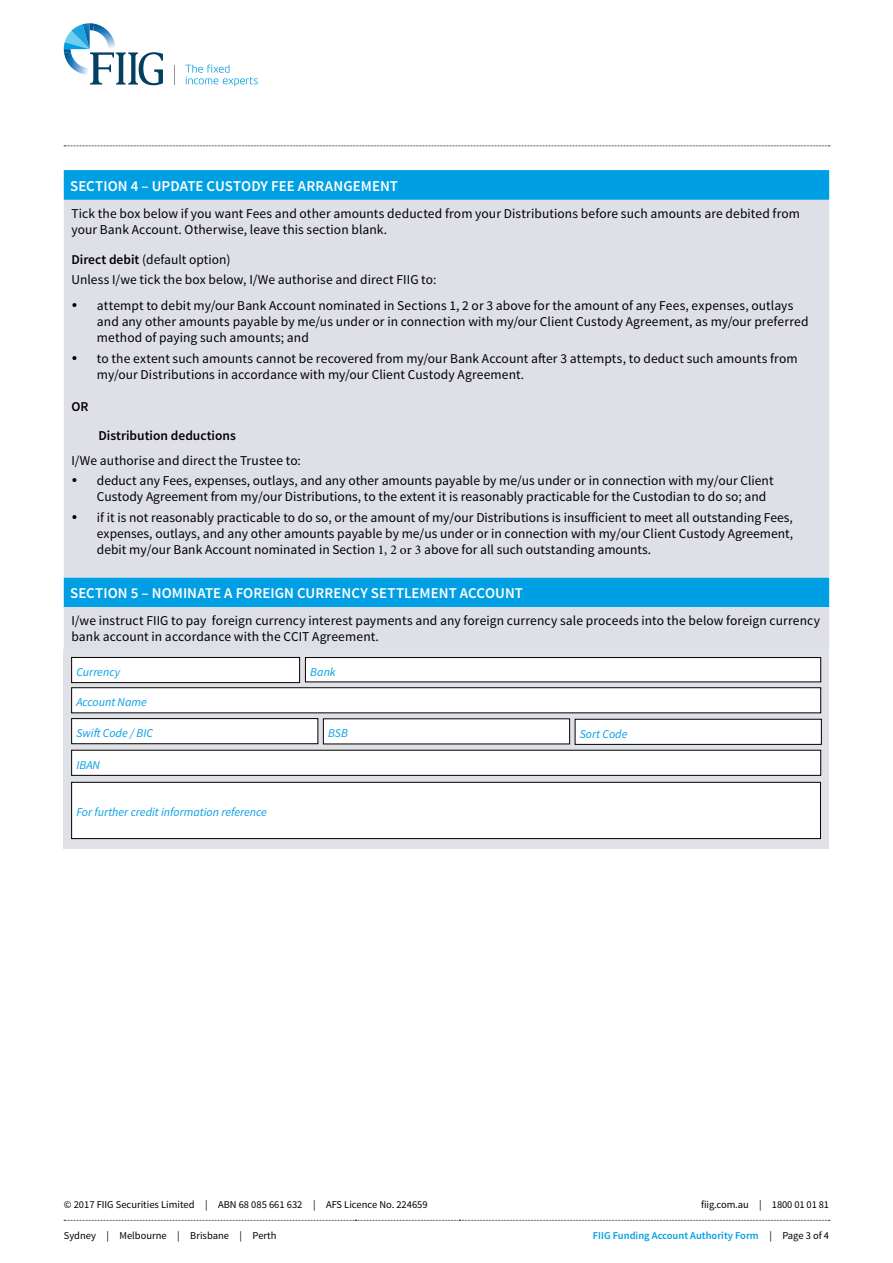
<style>
.page{position:relative;width:893px;height:1263px;background:#fff}
.page>*{position:absolute;margin:0;border:0;box-sizing:border-box;transform-origin:0 0}
.t1{font:600 15px "Source Sans Pro";letter-spacing:.005em;color:#fff}
.t2{font:13.5px/16.2px "Source Sans Pro";letter-spacing:.005em;color:#000}
.t3{font:600 13.5px "Source Sans Pro";color:#000}
.t4{font:italic 12px "Source Sans Pro";color:#009fe3}
.t5{font:10.5px "Source Sans Pro";color:#000}
.t6{font:600 10.5px "Source Sans Pro";color:#009fe3}
.s1{font-weight:600}
.s2{font-family:"Minion Pro"}
.s3{font-weight:400;color:#000}
</style>
<div class="page">
<div style="left:64px;top:170px;width:765px;height:30px;background:#009fe3"></div>
<div style="left:64px;top:200px;width:765px;height:449px;background:#dfe0e7"></div>
<svg style="left:64px;top:649px;width:765px;height:200px;background:#d0d2d7"></svg>
<div style="left:72px;top:657px;width:228px;height:26px;background:#fff"></div>
<div style="left:71px;top:657px;width:229px;height:26px;border:1px solid #000"></div>
<div style="left:305px;top:657px;width:516px;height:25px;background:#fff"></div>
<div style="left:305px;top:657px;width:516px;height:25px;border:1px solid #000"></div>
<div style="left:72px;top:688px;width:749px;height:25px;background:#fff"></div>
<div style="left:71px;top:687px;width:750px;height:26px;border:1px solid #000"></div>
<div style="left:72px;top:719px;width:246px;height:25px;background:#fff"></div>
<div style="left:71px;top:718px;width:247px;height:26px;border:1px solid #000"></div>
<div style="left:323px;top:719px;width:247px;height:25px;background:#fff"></div>
<div style="left:575px;top:719px;width:246px;height:25px;background:#fff"></div>
<div style="left:72px;top:750px;width:749px;height:25px;background:#fff"></div>
<div style="left:72px;top:782px;width:748px;height:56px;background:#fff"></div>
<div style="left:71px;top:782px;width:750px;height:57px;border:1px solid #000"></div>
<svg style="left:64px;top:1220px;width:766px;height:1px"></svg>
<svg style="left:64px;top:146px;width:766px;height:1px"></svg>
<svg style="left:174px;top:65px;width:1px;height:19px"></svg>
<svg style="left:64px;top:23px;width:99px;height:62px"></svg>
<svg style="left:185px;top:65px;width:73px;height:21px"></svg>
<p class="t1" style="left:70px;top:176px;width:329px">SECTION 4 – UPDATE CUSTODY FEE ARRANGEMENT</p>
<p class="t2" style="left:71px;top:205px;width:730px">Tick the box below if you want Fees and other amounts deducted from your Distributions before such amounts are debited from your Bank Account. Otherwise, leave this section blank.</p>
<p class="t2" style="left:71px;top:249px;width:366px;line-height:20.4px"><span class="s1">Direct debit</span> (default option)<br>Unless I/we tick the box below, I/We authorise and direct FIIG to:</p>
<p class="t2" style="left:97px;top:297px;width:713px;text-indent:-26px">• attempt to debit my/our Bank Account nominated in Sections 1, 2 or 3 above for the amount of any Fees, expenses, outlays and any other amounts payable by me/us under or in connection with my/our Client Custody Agreement, as my/our preferred method of paying such amounts; and</p>
<p class="t2" style="left:97px;top:350px;width:702px;text-indent:-26px">• to the extent such amounts cannot be recovered from my/our Bank Account after 3 attempts, to deduct such amounts from my/our Distributions in accordance with my/our Client Custody Agreement.</p>
<p class="t3" style="left:71px;top:398px;width:19px">OR</p>
<p class="t3" style="left:98px;top:427px;width:139px">Distribution deductions</p>
<p class="t2" style="left:71px;top:452px;width:231px">I/We authorise and direct the Trustee to:</p>
<p class="t2" style="left:97px;top:473px;width:678px;text-indent:-26px">• deduct any Fees, expenses, outlays, and any other amounts payable by me/us under or in connection with my/our Client<br>Custody Agreement from my/our Distributions, to the extent it is reasonably practicable for the Custodian to do so; and</p>
<p class="t2" style="left:97px;top:509px;width:698px;text-align:justify;text-indent:-26px">• if it is not reasonably practicable to do so, or the amount of my/our Distributions is insufficient to meet all outstanding Fees, expenses, outlays, and any other amounts payable by me/us under or in connection with my/our Client Custody Agreement, debit my/our Bank Account nominated in Section <span class="s2">1, 2 or 3</span> above for all such outstanding amounts.</p>
<p class="t1" style="left:70px;top:583px;width:454px">SECTION 5 – NOMINATE A FOREIGN CURRENCY SETTLEMENT ACCOUNT</p>
<p class="t2" style="left:71px;top:613px;width:750px">I/we instruct FIIG to pay foreign currency interest payments and any foreign currency sale proceeds into the below foreign currency bank account in accordance with the CCIT Agreement.</p>
<p class="t4" style="left:76px;top:665px;width:45px">Currency</p>
<p class="t4" style="left:310px;top:664px;width:27px">Bank</p>
<p class="t4" style="left:76px;top:695px;width:72px">Account Name</p>
<p class="t4" style="left:76px;top:726px;width:78px">Swift Code / BIC</p>
<p class="t4" style="left:328px;top:726px;width:21px">BSB</p>
<p class="t4" style="left:580px;top:726px;width:49px">Sort Code</p>
<p class="t4" style="left:76px;top:757px;width:25px">IBAN</p>
<p class="t4" style="left:76px;top:805px;width:192px">For further credit information reference</p>
<p class="t5" style="left:64px;top:1197px;width:365px">© 2017 FIIG Securities Limited | ABN 68 085 661 632 | AFS Licence No. 224659</p>
<p class="t5" style="left:701px;top:1197px;width:130px">fiig.com.au | 1800 01 01 81</p>
<p class="t5" style="left:64px;top:1229px;width:214px">Sydney | Melbourne | Brisbane | Perth</p>
<p class="t6" style="left:593px;top:1229px;width:238px">FIIG Funding Account Authority Form <span class="s3">| Page 3 of 4</span></p>
</div>
